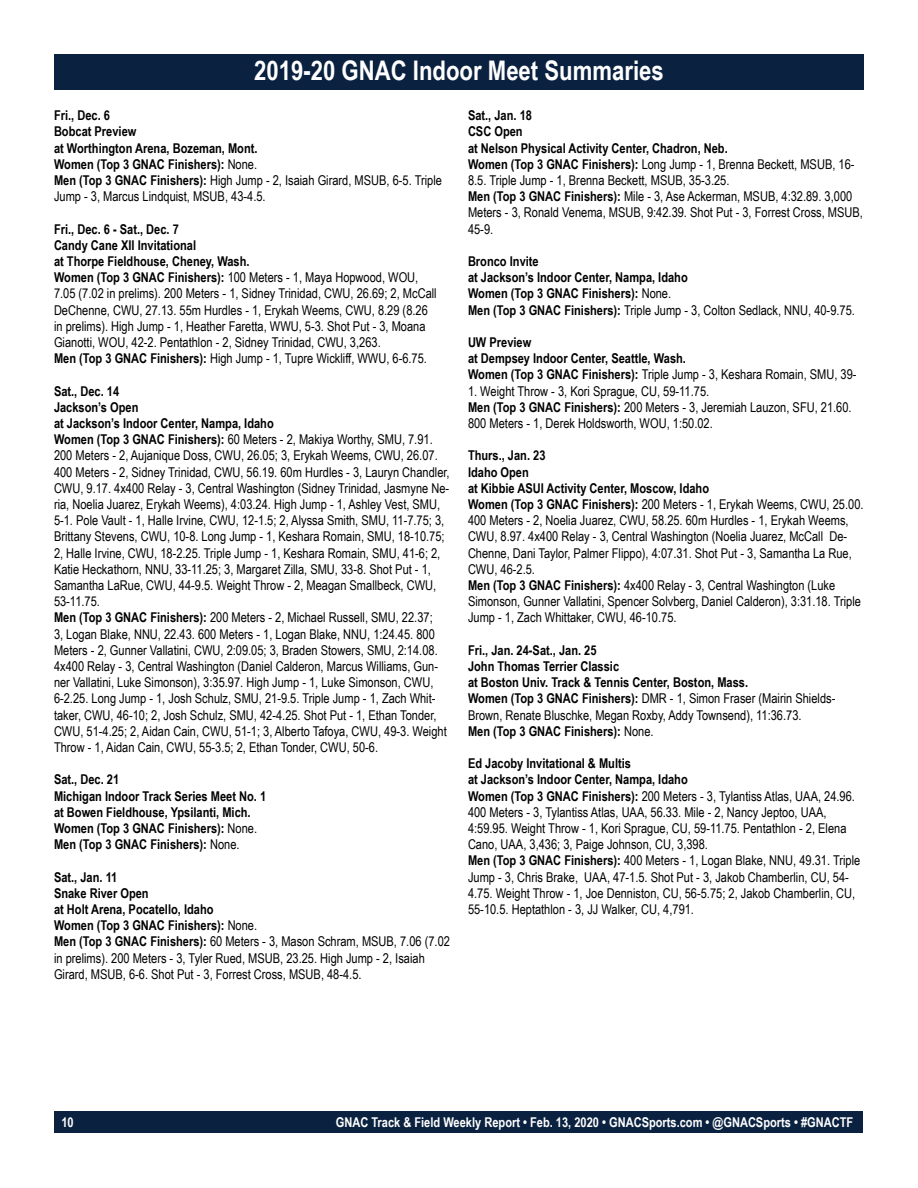
<style>
.page{position:relative;width:918px;height:1188px;background:#fff}
.page>*{position:absolute;margin:0;border:0;box-sizing:border-box;transform-origin:0 0}
.t1{font:700 27px "Arial Narrow";color:#fff}
.t2{font:13.5px/16.2px "Arial Narrow";color:#000}
.t3{font:700 13.5px/16.2px "Arial Narrow";color:#000}
.t4{font:700 13.5px "Arial Narrow";color:#fff}
.s1{font-weight:400}
.s2{font-weight:700}
</style>
<div class="page">
<div style="left:55px;top:1111px;width:808px;height:22px;background:#0a2240"></div>
<div style="left:54px;top:54px;width:810px;height:36px;background:#0a2240"></div>
<h1 class="t1" style="left:254px;top:50px;width:411px">2019-20 GNAC Indoor Meet Summaries</h1>
<p class="t3" style="left:54px;top:107px;width:390px">Fri., Dec. 6<br>Bobcat Preview<br>at Worthington Arena, Bozeman, Mont.<br>Women (Top 3 GNAC Finishers): <span class="s1">None.<br></span>Men (Top 3 GNAC Finishers): <span class="s1">High Jump - 2, Isaiah Girard, MSUB, 6-5. Triple Jump - 3, Marcus Lindquist, MSUB, 43-4.5.</span></p>
<p class="t2" style="left:54px;top:220px;width:384px"><span class="s2">Fri., Dec. 6 - Sat., Dec. 7<br>Candy Cane XII Invitational<br>at Thorpe Fieldhouse, Cheney, Wash.<br>Women (Top 3 GNAC Finishers):</span> 100 Meters - 1, Maya Hopwood, WOU, 7.05 (7.02 in prelims). 200 Meters - 1, Sidney Trinidad, CWU, 26.69; 2, McCall DeChenne, CWU, 27.13. 55m Hurdles - 1, Erykah Weems, CWU, 8.29 (8.26 in prelims). High Jump - 1, Heather Faretta, WWU, 5-3. Shot Put - 3, Moana Gianotti, WOU, 42-2. Pentathlon - 2, Sidney Trinidad, CWU, 3,263.<br><span class="s2">Men (Top 3 GNAC Finishers):</span> High Jump - 1, Tupre Wickliff, WWU, 6-6.75.</p>
<p class="t2" style="left:54px;top:382px;width:397px"><span class="s2">Sat., Dec. 14<br>Jackson’s Open<br>at Jackson’s Indoor Center, Nampa, Idaho<br>Women (Top 3 GNAC Finishers):</span> 60 Meters - 2, Makiya Worthy, SMU, 7.91.<br>200 Meters - 2, Aujanique Doss, CWU, 26.05; 3, Erykah Weems, CWU, 26.07.<br>400 Meters - 2, Sidney Trinidad, CWU, 56.19. 60m Hurdles - 3, Lauryn Chandler, CWU, 9.17. 4x400 Relay - 3, Central Washington (Sidney Trinidad, Jasmyne Ne&shy;ria, Noelia Juarez, Erykah Weems), 4:03.24. High Jump - 1, Ashley Vest, SMU, 5-1. Pole Vault - 1, Halle Irvine, CWU, 12-1.5; 2, Alyssa Smith, SMU, 11-7.75; 3, Brittany Stevens, CWU, 10-8. Long Jump - 1, Keshara Romain, SMU, 18-10.75; 2, Halle Irvine, CWU, 18-2.25. Triple Jump - 1, Keshara Romain, SMU, 41-6; 2, Katie Heckathorn, NNU, 33-11.25; 3, Margaret Zilla, SMU, 33-8. Shot Put - 1, Samantha LaRue, CWU, 44-9.5. Weight Throw - 2, Meagan Smallbeck, CWU, 53-11.75.<br><span class="s2">Men (Top 3 GNAC Finishers):</span> 200 Meters - 2, Michael Russell, SMU, 22.37;<br>3, Logan Blake, NNU, 22.43. 600 Meters - 1, Logan Blake, NNU, 1:24.45. 800<br>Meters - 2, Gunner Vallatini, CWU, 2:09.05; 3, Braden Stowers, SMU, 2:14.08.<br>4x400 Relay - 3, Central Washington (Daniel Calderon, Marcus Williams, Gun&shy;ner Vallatini, Luke Simonson), 3:35.97. High Jump - 1, Luke Simonson, CWU, 6-2.25. Long Jump - 1, Josh Schulz, SMU, 21-9.5. Triple Jump - 1, Zach Whit&shy;taker, CWU, 46-10; 2, Josh Schulz, SMU, 42-4.25. Shot Put - 1, Ethan Tonder, CWU, 51-4.25; 2, Aidan Cain, CWU, 51-1; 3, Alberto Tafoya, CWU, 49-3. Weight Throw - 1, Aidan Cain, CWU, 55-3.5; 2, Ethan Tonder, CWU, 50-6.</p>
<p class="t3" style="left:54px;top:771px;width:214px">Sat., Dec. 21<br>Michigan Indoor Track Series Meet No. 1 at Bowen Fieldhouse, Ypsilanti, Mich.<br>Women (Top 3 GNAC Finishers): <span class="s1">None.<br></span>Men (Top 3 GNAC Finishers): <span class="s1">None.</span></p>
<p class="t2" style="left:54px;top:868px;width:397px"><span class="s2">Sat., Jan. 11<br>Snake River Open<br>at Holt Arena, Pocatello, Idaho<br>Women (Top 3 GNAC Finishers):</span> None.<br><span class="s2">Men (Top 3 GNAC Finishers):</span> 60 Meters - 3, Mason Schram, MSUB, 7.06 (7.02 in prelims). 200 Meters - 3, Tyler Rued, MSUB, 23.25. High Jump - 2, Isaiah Girard, MSUB, 6-6. Shot Put - 3, Forrest Cross, MSUB, 48-4.5.</p>
<p class="t2" style="left:468px;top:107px;width:397px"><span class="s2">Sat., Jan. 18<br>CSC Open<br>at Nelson Physical Activity Center, Chadron, Neb.<br>Women (Top 3 GNAC Finishers):</span> Long Jump - 1, Brenna Beckett, MSUB, 16- 8.5. Triple Jump - 1, Brenna Beckett, MSUB, 35-3.25.<br><span class="s2">Men (Top 3 GNAC Finishers):</span> Mile - 3, Ase Ackerman, MSUB, 4:32.89. 3,000<br>Meters - 3, Ronald Venema, MSUB, 9:42.39. Shot Put - 3, Forrest Cross, MSUB, 45-9.</p>
<p class="t3" style="left:468px;top:253px;width:388px">Bronco Invite<br>at Jackson’s Indoor Center, Nampa, Idaho<br>Women (Top 3 GNAC Finishers): <span class="s1">None.<br></span>Men (Top 3 GNAC Finishers): <span class="s1">Triple Jump - 3, Colton Sedlack, NNU, 40-9.75.</span></p>
<p class="t3" style="left:468px;top:334px;width:390px">UW Preview<br>at Dempsey Indoor Center, Seattle, Wash.<br>Women (Top 3 GNAC Finishers): <span class="s1">Triple Jump - 3, Keshara Romain, SMU, 39-</span></p>
<p class="t2" style="left:468px;top:382px;width:385px">1. Weight Throw - 3, Kori Sprague, CU, 59-11.75.<br><span class="s2">Men (Top 3 GNAC Finishers):</span> 200 Meters - 3, Jeremiah Lauzon, SFU, 21.60.<br>800 Meters - 1, Derek Holdsworth, WOU, 1:50.02.</p>
<p class="t2" style="left:468px;top:447px;width:397px"><span class="s2">Thurs., Jan. 23<br>Idaho Open<br>at Kibbie ASUI Activity Center, Moscow, Idaho<br>Women (Top 3 GNAC Finishers):</span> 200 Meters - 1, Erykah Weems, CWU, 25.00.<br>400 Meters - 2, Noelia Juarez, CWU, 58.25. 60m Hurdles - 1, Erykah Weems, CWU, 8.97. 4x400 Relay - 3, Central Washington (Noelia Juarez, McCall De-Chenne, Dani Taylor, Palmer Flippo), 4:07.31. Shot Put - 3, Samantha La Rue, CWU, 46-2.5.<br><span class="s2">Men (Top 3 GNAC Finishers):</span> 4x400 Relay - 3, Central Washington (Luke Simonson, Gunner Vallatini, Spencer Solvberg, Daniel Calderon), 3:31.18. Triple Jump - 1, Zach Whittaker, CWU, 46-10.75.</p>
<p class="t3" style="left:468px;top:641px;width:369px">Fri., Jan. 24-Sat., Jan. 25<br>John Thomas Terrier Classic<br>at Boston Univ. Track &amp; Tennis Center, Boston, Mass.<br>Women (Top 3 GNAC Finishers): <span class="s1">DMR - 1, Simon Fraser (Mairin Shields-Brown, Renate Bluschke, Megan Roxby, Addy Townsend), 11:36.73.<br></span>Men (Top 3 GNAC Finishers): <span class="s1">None.</span></p>
<p class="t2" style="left:468px;top:755px;width:394px"><span class="s2">Ed Jacoby Invitational &amp; Multis<br>at Jackson’s Indoor Center, Nampa, Idaho<br>Women (Top 3 GNAC Finishers):</span> 200 Meters - 3, Tylantiss Atlas, UAA, 24.96.<br>400 Meters - 3, Tylantiss Atlas, UAA, 56.33. Mile - 2, Nancy Jeptoo, UAA, 4:59.95. Weight Throw - 1, Kori Sprague, CU, 59-11.75. Pentathlon - 2, Elena Cano, UAA, 3,436; 3, Paige Johnson, CU, 3,398.<br><span class="s2">Men (Top 3 GNAC Finishers):</span> 400 Meters - 1, Logan Blake, NNU, 49.31. Triple Jump - 3, Chris Brake, UAA, 47-1.5. Shot Put - 3, Jakob Chamberlin, CU, 54- 4.75. Weight Throw - 1, Joe Denniston, CU, 56-5.75; 2, Jakob Chamberlin, CU, 55-10.5. Heptathlon - 3, JJ Walker, CU, 4,791.</p>
<p class="t4" style="left:61px;top:1112px;width:14px">10</p>
<p class="t4" style="left:336px;top:1112px;width:519px">GNAC Track &amp; Field Weekly Report • Feb. 13, 2020 • GNACSports.com • @GNACSports • #GNACTF</p>
</div>
